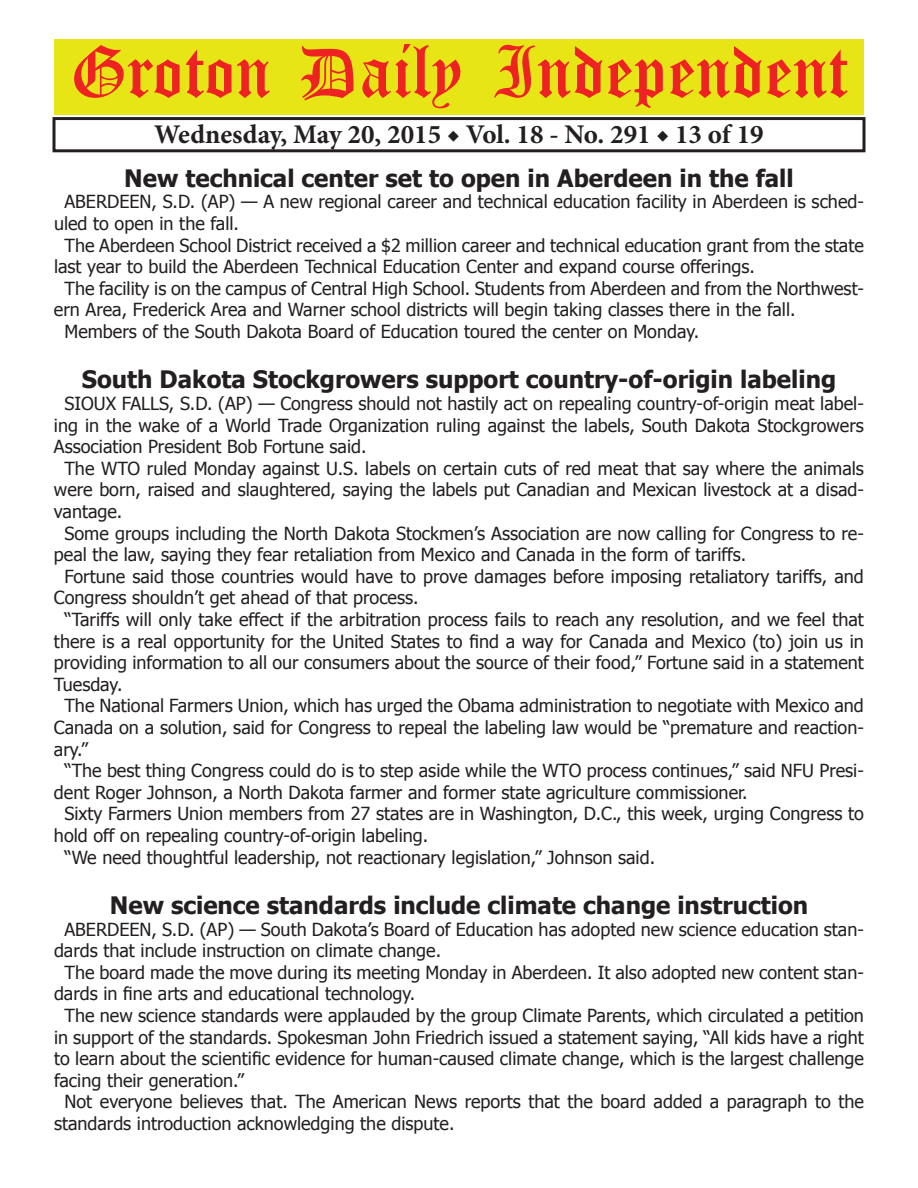
<style>
.page{position:relative;width:918px;height:1188px;background:#fff}
.page>*{position:absolute;margin:0;border:0;box-sizing:border-box;transform-origin:0 0}
.t1{font:54px "Old English Five";color:#ee2123}
.t2{font:700 27px "Minion Pro";color:#231f20}
.t3{font:700 24px "Tahoma";color:#231f20}
.t4{font:18px "Tahoma";color:#231f20}
</style>
<div class="page">
<div style="left:52px;top:117px;width:814px;height:35px;border:3px solid #231f20"></div>
<div style="left:54px;top:40px;width:810px;height:75px;background:#e7e515"></div>
<h1 class="t1" style="left:70px;top:47px;width:779px">Groton Daily Independent</h1>
<h2 class="t2" style="left:154px;top:116px;width:611px">Wednesday, May 20, 2015 ◆ Vol. 18 - No. 291 ◆ 13 of 19</h2>
<h3 class="t3" style="left:124px;top:161px;width:671px">New technical center set to open in Aberdeen in the fall</h3>
<p class="t4" style="left:64px;top:190px;width:801px">ABERDEEN, S.D. (AP) — A new regional career and technical education facility in Aberdeen is sched-</p>
<p class="t4" style="left:54px;top:211px;width:187px">uled to open in the fall.</p>
<p class="t4" style="left:64px;top:233px;width:801px">The Aberdeen School District received a $2 million career and technical education grant from the state</p>
<p class="t4" style="left:54px;top:255px;width:702px">last year to build the Aberdeen Technical Education Center and expand course offerings.</p>
<p class="t4" style="left:64px;top:276px;width:801px">The facility is on the campus of Central High School. Students from Aberdeen and from the Northwest-</p>
<p class="t4" style="left:54px;top:298px;width:743px">ern Area, Frederick Area and Warner school districts will begin taking classes there in the fall.</p>
<p class="t4" style="left:64px;top:319px;width:636px">Members of the South Dakota Board of Education toured the center on Monday.</p>
<h3 class="t3" style="left:82px;top:363px;width:756px">South Dakota Stockgrowers support country-of-origin labeling</h3>
<p class="t4" style="left:64px;top:391px;width:801px">SIOUX FALLS, S.D. (AP) — Congress should not hastily act on repealing country-of-origin meat label-</p>
<p class="t4" style="left:54px;top:413px;width:811px">ing in the wake of a World Trade Organization ruling against the labels, South Dakota Stockgrowers</p>
<p class="t4" style="left:54px;top:435px;width:314px">Association President Bob Fortune said.</p>
<p class="t4" style="left:64px;top:456px;width:801px">The WTO ruled Monday against U.S. labels on certain cuts of red meat that say where the animals</p>
<p class="t4" style="left:54px;top:478px;width:811px">were born, raised and slaughtered, saying the labels put Canadian and Mexican livestock at a disad-</p>
<p class="t4" style="left:54px;top:499px;width:70px">vantage.</p>
<p class="t4" style="left:64px;top:521px;width:801px">Some groups including the North Dakota Stockmen’s Association are now calling for Congress to re-</p>
<p class="t4" style="left:54px;top:543px;width:694px">peal the law, saying they fear retaliation from Mexico and Canada in the form of tariffs.</p>
<p class="t4" style="left:64px;top:564px;width:801px">Fortune said those countries would have to prove damages before imposing retaliatory tariffs, and</p>
<p class="t4" style="left:54px;top:586px;width:366px">Congress shouldn’t get ahead of that process.</p>
<p class="t4" style="left:64px;top:607px;width:801px">“Tariffs will only take effect if the arbitration process fails to reach any resolution, and we feel that</p>
<p class="t4" style="left:54px;top:629px;width:811px">there is a real opportunity for the United States to find a way for Canada and Mexico (to) join us in</p>
<p class="t4" style="left:54px;top:651px;width:811px">providing information to all our consumers about the source of their food,” Fortune said in a statement</p>
<p class="t4" style="left:54px;top:672px;width:70px">Tuesday.</p>
<p class="t4" style="left:64px;top:694px;width:801px">The National Farmers Union, which has urged the Obama administration to negotiate with Mexico and</p>
<p class="t4" style="left:54px;top:715px;width:811px">Canada on a solution, said for Congress to repeal the labeling law would be “premature and reaction-</p>
<p class="t4" style="left:54px;top:737px;width:36px">ary.”</p>
<p class="t4" style="left:64px;top:759px;width:801px">“The best thing Congress could do is to step aside while the WTO process continues,” said NFU Presi-</p>
<p class="t4" style="left:54px;top:780px;width:695px">dent Roger Johnson, a North Dakota farmer and former state agriculture commissioner.</p>
<p class="t4" style="left:64px;top:802px;width:801px">Sixty Farmers Union members from 27 states are in Washington, D.C., this week, urging Congress to</p>
<p class="t4" style="left:54px;top:823px;width:376px">hold off on repealing country-of-origin labeling.</p>
<p class="t4" style="left:64px;top:845px;width:592px">“We need thoughtful leadership, not reactionary legislation,” Johnson said.</p>
<h3 class="t3" style="left:110px;top:888px;width:700px">New science standards include climate change instruction</h3>
<p class="t4" style="left:64px;top:917px;width:801px">ABERDEEN, S.D. (AP) — South Dakota’s Board of Education has adopted new science education stan-</p>
<p class="t4" style="left:54px;top:939px;width:389px">dards that include instruction on climate change.</p>
<p class="t4" style="left:64px;top:960px;width:801px">The board made the move during its meeting Monday in Aberdeen. It also adopted new content stan-</p>
<p class="t4" style="left:54px;top:982px;width:363px">dards in fine arts and educational technology.</p>
<p class="t4" style="left:64px;top:1003px;width:801px">The new science standards were applauded by the group Climate Parents, which circulated a petition</p>
<p class="t4" style="left:54px;top:1025px;width:811px">in support of the standards. Spokesman John Friedrich issued a statement saying, “All kids have a right</p>
<p class="t4" style="left:54px;top:1047px;width:811px">to learn about the scientific evidence for human-caused climate change, which is the largest challenge</p>
<p class="t4" style="left:54px;top:1068px;width:192px">facing their generation.”</p>
<p class="t4" style="left:64px;top:1090px;width:801px">Not everyone believes that. The American News reports that the board added a paragraph to the</p>
<p class="t4" style="left:54px;top:1111px;width:402px">standards introduction acknowledging the dispute.</p>
</div>
